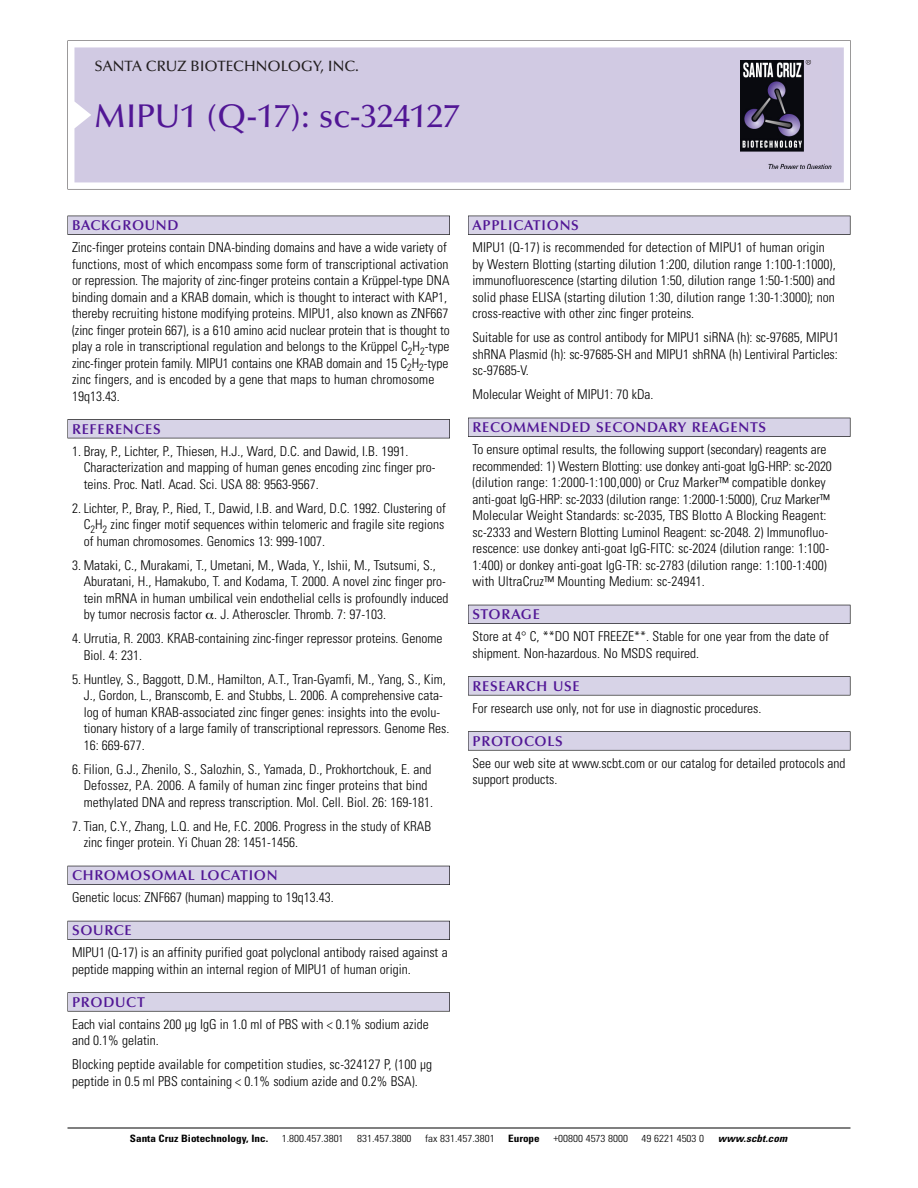
<style>
.page{position:relative;width:918px;height:1188px;background:#fff}
.page>*{position:absolute;margin:0;border:0;box-sizing:border-box;transform-origin:0 0}
.t1{font:500 33px "Optima";color:#511695}
.t2{font:500 15px "Optima";color:#231f20}
.t3{font:600 14.25px "Optima";letter-spacing:.05em;color:#511695}
.t4{font:300 condensed 13.5px/16.5px "Univers";color:#000}
.t5{font:300 condensed 10.2px "Univers";color:#000;scale:1.1 1}
.t6{font:700 condensed 10.2px "Univers";color:#000;scale:1.1 1}
.t7{font:italic 700 condensed 10.2px "Univers";letter-spacing:.005em;color:#000;scale:1.1 1}
</style>
<div class="page">
<svg style="left:68px;top:40px;width:783px;height:149px"></svg>
<div style="left:74px;top:47px;width:770px;height:135px;background:#d1cae3"></div>
<img style="left:741px;top:60px;width:90px;height:108px">
<div style="left:68px;top:216px;width:382px;height:19px;background:#525155"></div>
<div style="left:68px;top:216px;width:381px;height:18px;background:#d7d3e7"></div>
<div style="left:68px;top:419px;width:382px;height:19px;background:#525155"></div>
<div style="left:68px;top:420px;width:381px;height:18px;background:#d7d3e7"></div>
<div style="left:68px;top:866px;width:382px;height:19px;background:#525158"></div>
<div style="left:68px;top:866px;width:381px;height:18px;background:#d7d3e7"></div>
<div style="left:68px;top:921px;width:382px;height:19px;background:#54535a"></div>
<div style="left:68px;top:921px;width:381px;height:18px;background:#d7d3e7"></div>
<svg style="left:68px;top:992px;width:382px;height:20px"></svg>
<div style="left:68px;top:993px;width:381px;height:18px;background:#d7d3e7"></div>
<div style="left:468px;top:216px;width:382px;height:19px;background:#525155"></div>
<div style="left:468px;top:216px;width:382px;height:18px;background:#d7d3e7"></div>
<div style="left:468px;top:418px;width:382px;height:19px;background:#515055"></div>
<div style="left:468px;top:418px;width:382px;height:18px;background:#d7d3e7"></div>
<div style="left:468px;top:605px;width:382px;height:19px;background:#525158"></div>
<div style="left:468px;top:605px;width:382px;height:18px;background:#d7d3e7"></div>
<div style="left:468px;top:676px;width:382px;height:19px;background:#575759"></div>
<div style="left:468px;top:677px;width:382px;height:18px;background:#d7d3e7"></div>
<svg style="left:468px;top:731px;width:382px;height:20px"></svg>
<div style="left:468px;top:732px;width:382px;height:18px;background:#d7d3e7"></div>
<hr style="left:68px;top:1128px;width:782px;height:1px;background:#000">
<p class="t2" style="left:94px;top:61px;width:266px">SANTA CRUZ BIOTECHNOLOGY, INC.</p>
<h1 class="t1" style="left:94px;top:103px;width:367px">MIPU1 (Q-17): sc-324127</h1>
<p class="t3" style="left:72px;top:219px;width:108px">BACKGROUND</p>
<p class="t4" style="left:72px;top:240px;width:379px">Zinc-finger proteins contain DNA-binding domains and have a wide variety of functions, most of which encompass some form of transcriptional activation or repression. The majority of zinc-finger proteins contain a Krüppel-type DNA binding domain and a KRAB domain, which is thought to interact with KAP1, thereby recruiting histone modifying proteins. MIPU1, also known as ZNF667 (zinc finger protein 667), is a 610 amino acid nuclear protein that is thought to play a role in transcriptional regulation and belongs to the Krüppel C<sub>2</sub>H<sub>2</sub>-type zinc-finger protein family. MIPU1 contains one KRAB domain and 15 C<sub>2</sub>H<sub>2</sub>-type zinc fingers, and is encoded by a gene that maps to human chromosome 19q13.43.</p>
<p class="t3" style="left:72px;top:423px;width:90px">REFERENCES</p>
<p class="t4" style="left:84px;top:444px;width:353px;text-indent:-12px">1. Bray, P., Lichter, P., Thiesen, H.J., Ward, D.C. and Dawid, I.B. 1991.<br>Characterization and mapping of human genes encoding zinc finger pro&shy;teins. Proc. Natl. Acad. Sci. USA 88: 9563-9567.</p>
<p class="t4" style="left:84px;top:501px;width:364px;text-align:justify;text-indent:-12px">2. Lichter, P., Bray, P., Ried, T., Dawid, I.B. and Ward, D.C. 1992. Clustering of C<sub>2</sub>H<sub>2</sub> zinc finger motif sequences within telomeric and fragile site regions of human chromosomes. Genomics 13: 999-1007.</p>
<p class="t4" style="left:84px;top:558px;width:366px;text-indent:-12px">3. Mataki, C., Murakami, T., Umetani, M., Wada, Y., Ishii, M., Tsutsumi, S., Aburatani, H., Hamakubo, T. and Kodama, T. 2000. A novel zinc finger pro&shy;tein mRNA in human umbilical vein endothelial cells is profoundly induced by tumor necrosis factor . J. Atheroscler. Thromb. 7: 97-103.</p>
<p class="t4" style="left:84px;top:631px;width:360px;text-indent:-12px">4. Urrutia, R. 2003. KRAB-containing zinc-finger repressor proteins. Genome<br>Biol. 4: 231.</p>
<p class="t4" style="left:84px;top:672px;width:367px;text-indent:-12px">5. Huntley, S., Baggott, D.M., Hamilton, A.T., Tran-Gyamfi, M., Yang, S., Kim, J., Gordon, L., Branscomb, E. and Stubbs, L. 2006. A comprehensive cata&shy;log of human KRAB-associated zinc finger genes: insights into the evolu&shy;tionary history of a large family of transcriptional repressors. Genome Res.<br>16: 669-677.</p>
<p class="t4" style="left:84px;top:762px;width:351px;text-indent:-12px">6. Filion, G.J., Zhenilo, S., Salozhin, S., Yamada, D., Prokhortchouk, E. and<br>Defossez, P.A. 2006. A family of human zinc finger proteins that bind methylated DNA and repress transcription. Mol. Cell. Biol. 26: 169-181.</p>
<p class="t4" style="left:84px;top:819px;width:349px;text-indent:-12px">7. Tian, C.Y., Zhang, L.Q. and He, F.C. 2006. Progress in the study of KRAB zinc finger protein. Yi Chuan 28: 1451-1456.</p>
<p class="t3" style="left:72px;top:870px;width:207px">CHROMOSOMAL LOCATION</p>
<p class="t4" style="left:72px;top:890px;width:263px">Genetic locus: ZNF667 (human) mapping to 19q13.43.</p>
<p class="t3" style="left:72px;top:925px;width:61px">SOURCE</p>
<p class="t4" style="left:72px;top:945px;width:377px">MIPU1 (Q-17) is an affinity purified goat polyclonal antibody raised against a peptide mapping within an internal region of MIPU1 of human origin.</p>
<p class="t3" style="left:72px;top:996px;width:74px">PRODUCT</p>
<p class="t4" style="left:72px;top:1017px;width:358px">Each vial contains 200 µg IgG in 1.0 ml of PBS with &lt; 0.1% sodium azide and 0.1% gelatin.</p>
<p class="t4" style="left:72px;top:1057px;width:362px">Blocking peptide available for competition studies, sc-324127 P, (100 µg peptide in 0.5 ml PBS containing &lt; 0.1% sodium azide and 0.2% BSA).</p>
<p class="t3" style="left:473px;top:219px;width:108px">APPLICATIONS</p>
<p class="t4" style="left:473px;top:240px;width:365px">MIPU1 (Q-17) is recommended for detection of MIPU1 of human origin by Western Blotting (starting dilution 1:200, dilution range 1:100-1:1000), immunofluorescence (starting dilution 1:50, dilution range 1:50-1:500) and solid phase ELISA (starting dilution 1:30, dilution range 1:30-1:3000); non cross-reactive with other zinc finger proteins.</p>
<p class="t4" style="left:473px;top:330px;width:368px;text-align:justify">Suitable for use as control antibody for MIPU1 siRNA (h): sc-97685, MIPU1 shRNA Plasmid (h): sc-97685-SH and MIPU1 shRNA (h) Lentiviral Particles: sc-97685-V.</p>
<p class="t4" style="left:473px;top:387px;width:183px">Molecular Weight of MIPU1: 70 kDa.</p>
<p class="t3" style="left:473px;top:422px;width:295px">RECOMMENDED SECONDARY REAGENTS</p>
<p class="t4" style="left:473px;top:442px;width:361px">To ensure optimal results, the following support (secondary) reagents are recommended: 1) Western Blotting: use donkey anti-goat IgG-HRP: sc-2020 (dilution range: 1:2000-1:100,000) or Cruz Marker™ compatible donkey anti-goat IgG-HRP: sc-2033 (dilution range: 1:2000-1:5000), Cruz Marker™ Molecular Weight Standards: sc-2035, TBS Blotto A Blocking Reagent: sc-2333 and Western Blotting Luminol Reagent: sc-2048. 2) Immunofluo&shy;rescence: use donkey anti-goat IgG-FITC: sc-2024 (dilution range: 1:100- 1:400) or donkey anti-goat IgG-TR: sc-2783 (dilution range: 1:100-1:400) with UltraCruz™ Mounting Medium: sc-24941.</p>
<p class="t3" style="left:473px;top:609px;width:69px">STORAGE</p>
<p class="t4" style="left:473px;top:629px;width:358px">Store at 4° C, **DO NOT FREEZE**. Stable for one year from the date of shipment. Non-hazardous. No MSDS required.</p>
<p class="t3" style="left:473px;top:680px;width:109px">RESEARCH USE</p>
<p class="t4" style="left:473px;top:701px;width:290px">For research use only, not for use in diagnostic procedures.</p>
<p class="t3" style="left:473px;top:735px;width:92px">PROTOCOLS</p>
<p class="t4" style="left:473px;top:756px;width:375px">See our web site at www.scbt.com or our catalog for detailed protocols and support products.</p>
<p class="t6" style="left:130px;top:1135px;width:127px">Santa Cruz Biotechnology, Inc.</p>
<p class="t5" style="left:282px;top:1135px;width:58px">1.800.457.3801</p>
<p class="t5" style="left:357px;top:1135px;width:51px">831.457.3800</p>
<p class="t5" style="left:425px;top:1135px;width:65px">fax 831.457.3801</p>
<p class="t6" style="left:508px;top:1135px;width:30px">Europe</p>
<p class="t5" style="left:553px;top:1135px;width:69px">+00800 4573 8000</p>
<p class="t5" style="left:642px;top:1135px;width:58px">49 6221 4503 0</p>
<p class="t7" style="left:718px;top:1135px;width:64px">www.scbt.com</p>
</div>
